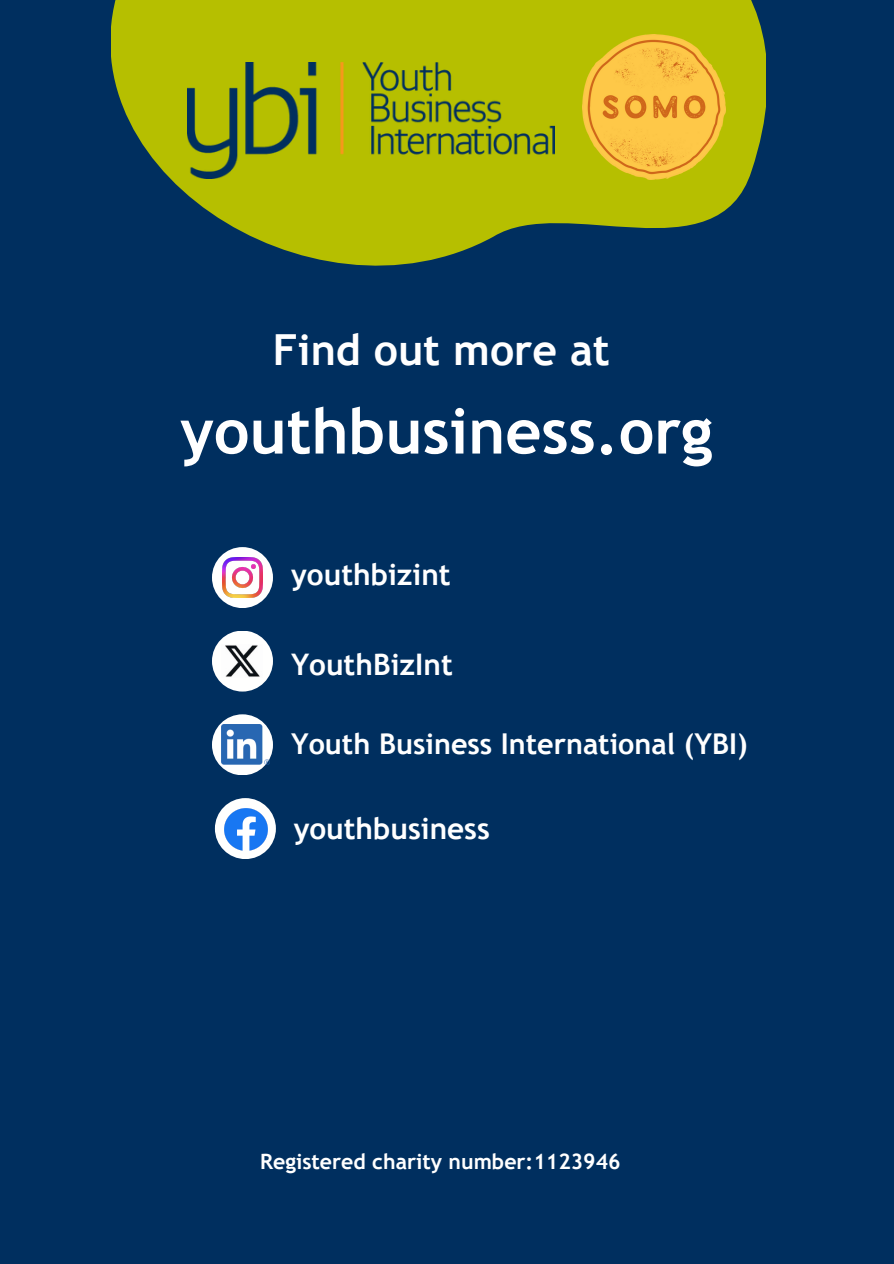
<style>
.page{position:relative;width:894px;height:1264px;background:#fff}
.page>*{position:absolute;margin:0;border:0;box-sizing:border-box;transform-origin:0 0}
.t1{font:700 62.85px "Trebuchet MS";color:#fff}
.t2{font:700 42.75px "Trebuchet MS";color:#fff}
.t3{font:700 29.7px "Trebuchet MS";color:#fff}
.t4{font:700 28.65px "Trebuchet MS";color:#fff}
.t5{font:700 21.3px "Trebuchet MS";color:#fff}
</style>
<div class="page">
<div style="left:0;top:0;width:893px;height:1263px;background:#002f5f"></div>
<div style="left:215px;top:798px;width:61px;height:61px;background:#fffffe;border-radius:50%"></div>
<img style="left:224px;top:808px;width:43px;height:43px">
<div style="left:212px;top:714px;width:61px;height:61px;background:#fffffe;border-radius:50%"></div>
<img style="left:222px;top:724px;width:47px;height:41px">
<div style="left:212px;top:547px;width:61px;height:61px;background:#fffffe;border-radius:50%"></div>
<img style="left:222px;top:557px;width:41px;height:41px">
<div style="left:212px;top:630px;width:61px;height:61px;background:#fffffe;border-radius:50%"></div>
<img style="left:225px;top:645px;width:35px;height:32px">
<svg style="left:112px;top:0;width:653px;height:266px;fill:#b6bf00"></svg>
<img style="left:187px;top:63px;width:367px;height:115px">
<img style="left:582px;top:35px;width:143px;height:144px">
<p class="t2" style="left:273px;top:325px;width:338px">Find out more at</p>
<p class="t1" style="left:180px;top:394px;width:533px">youthbusiness.org</p>
<p class="t3" style="left:291px;top:557px;width:161px">youthbizint</p>
<h3 class="t3" style="left:291px;top:647px;width:163px">YouthBizInt</h3>
<h3 class="t4" style="left:291px;top:727px;width:458px">Youth Business International (YBI)</h3>
<h3 class="t3" style="left:293px;top:811px;width:198px">youthbusiness</h3>
<p class="t5" style="left:260px;top:1148px;width:362px">Registered charity number:1123946</p>
</div>
